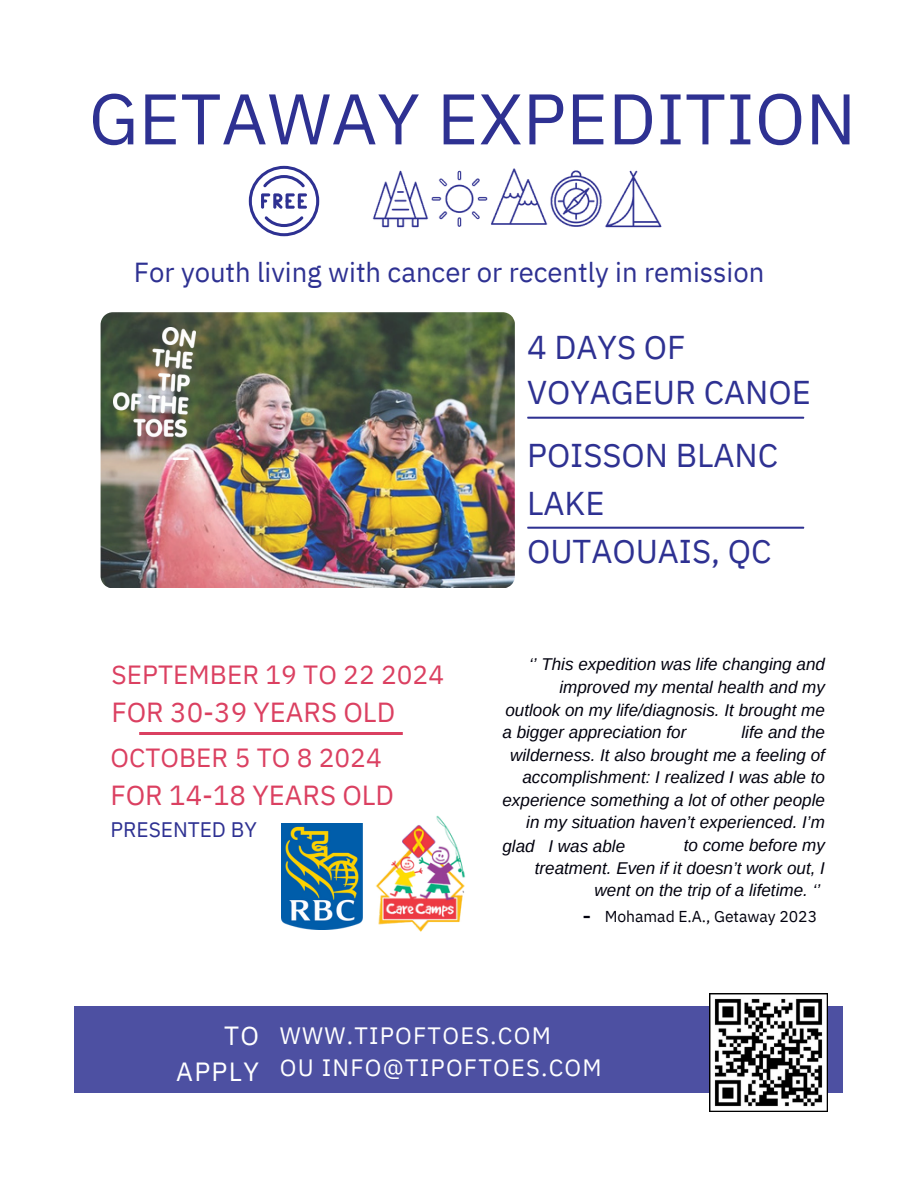
<style>
.page{position:relative;width:918px;height:1188px;background:#fff}
.page>*{position:absolute;margin:0;border:0;box-sizing:border-box;transform-origin:0 0}
.t1{font:71.55px "IBM Plex Sans";color:#2e3192}
.t2{font:33px/48.4px "IBM Plex Sans";color:#2e3192}
.t3{font:27.6px "IBM Plex Sans";color:#db4061}
.t4{font:27.45px "IBM Plex Sans";color:#2e3192}
.t5{font:26.25px "IBM Plex Sans";color:#db4061}
.t6{font:26.25px/36.5px "IBM Plex Sans";letter-spacing:.05em;color:#fff;text-align:right}
.t7{font:23.55px/32.1px "IBM Plex Sans";letter-spacing:.05em;color:#fff}
.t8{font:23.55px "IBM Plex Sans";color:#01010d}
.t9{font:21px "IBM Plex Sans";color:#2e3192}
.t10{font:italic 17.1px/22.5px "Arimo";color:#01010d;text-align:right}
.t11{font:15.75px "IBM Plex Sans";color:#01010d}
</style>
<div class="page">
<img style="left:372px;top:168px;width:290px;height:60px">
<div style="left:75px;top:1006px;width:768px;height:87px;background:#4d50a2"></div>
<img style="left:101px;top:312px;width:414px;height:276px">
<svg style="left:527px;top:417px;width:277px;height:2px"></svg>
<svg style="left:527px;top:527px;width:277px;height:2px"></svg>
<img style="left:114px;top:327px;width:82px;height:133px">
<img style="left:282px;top:824px;width:72px;height:105px">
<img style="left:354px;top:815px;width:111px;height:117px">
<img style="left:139px;top:733px;width:264px;height:2px">
<svg style="left:249px;top:166px;width:70px;height:70px"></svg>
<img style="left:709px;top:993px;width:118px;height:118px">
<p class="t1" style="left:89px;top:71px;width:769px">GETAWAY EXPEDITION</p>
<p class="t4" style="left:134px;top:254px;width:632px">For youth living with cancer or recently in remission</p>
<h3 class="t5" style="left:111px;top:657px;width:334px">SEPTEMBER 19 TO 22 2024</h3>
<h3 class="t3" style="left:111px;top:694px;width:285px">FOR 30-39 YEARS OLD</h3>
<p class="t5" style="left:110px;top:740px;width:273px">OCTOBER 5 TO 8 2024</p>
<p class="t3" style="left:110px;top:777px;width:285px">FOR 14-18 YEARS OLD</p>
<p class="t9" style="left:110px;top:816px;width:148px">PRESENTED BY</p>
<p class="t2" style="left:527px;top:324px;width:285px;line-height:45.2px">4 DAYS OF<br>VOYAGEUR CANOE</p>
<p class="t2" style="left:527px;top:430px;width:253px">POISSON BLANC<br>LAKE<br>OUTAOUAIS, QC</p>
<p class="t10" style="left:503px;top:653px;width:324px">‘’ This expedition was life changing and improved my mental health and my outlook on my life/diagnosis. It brought me life and the<br>wilderness. It also brought me a feeling of accomplishment: I realized I was able to experience something a lot of other people in my situation haven’t experienced. I’m<br>to come before my<br>treatment. Even if it doesn’t work out, I went on the trip of a lifetime. ‘’</p>
<p class="t10" style="left:502px;top:721px;width:185px">a bigger appreciation for</p>
<p class="t10" style="left:502px;top:834px;width:34px">glad</p>
<p class="t10" style="left:548px;top:834px;width:78px">I was able</p>
<p class="t8" style="left:582px;top:900px;width:11px">-</p>
<p class="t11" style="left:605px;top:905px;width:214px">Mohamad E.A., Getaway 2023</p>
<h3 class="t6" style="left:176px;top:1017px;width:84px">TO<br>APPLY</h3>
<p class="t7" style="left:280px;top:1020px;width:323px">WWW.TIPOFTOES.COM<br>OU INFO@TIPOFTOES.COM</p>
</div>
